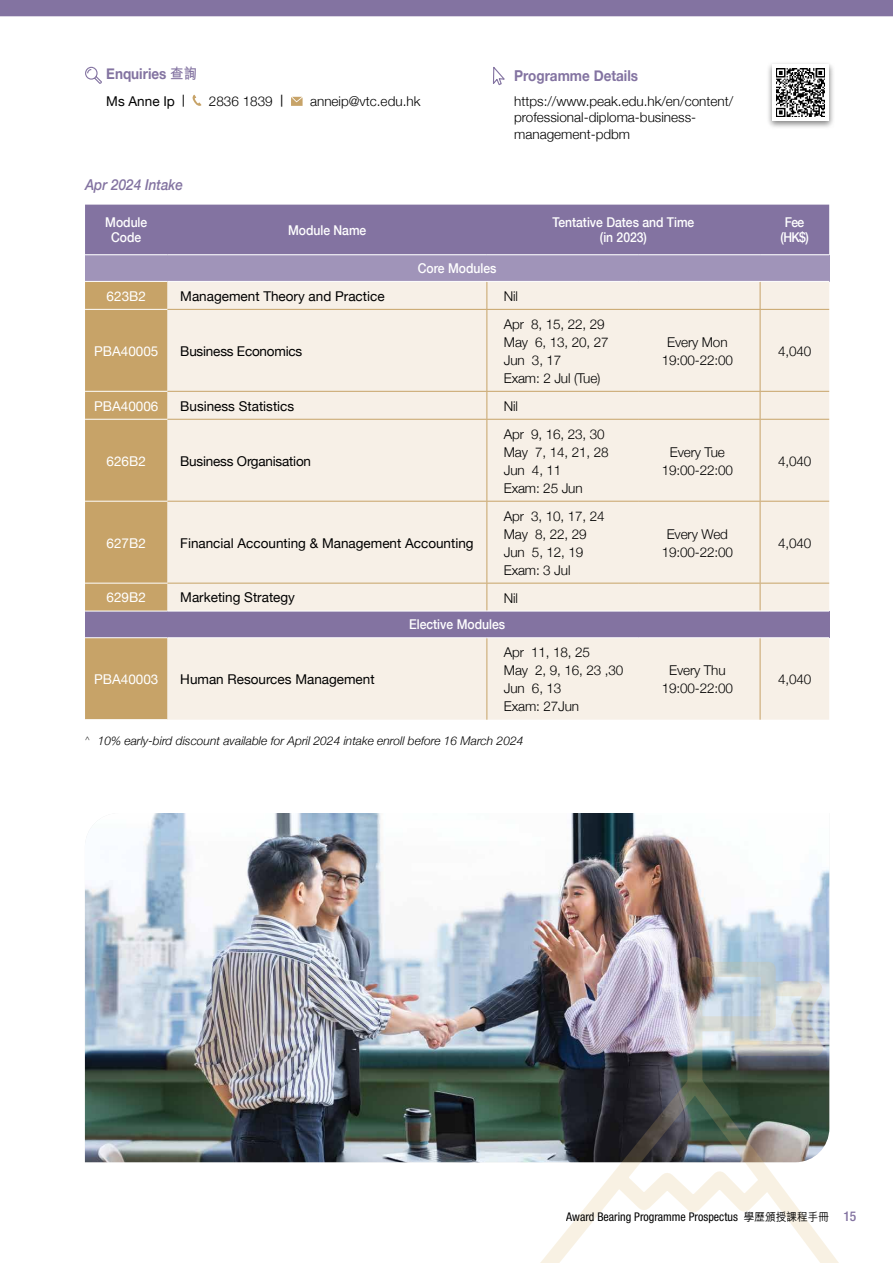
<style>
.page{position:relative;width:893px;height:1263px;background:#fff}
.page>*{position:absolute;margin:0;border:0;box-sizing:border-box;transform-origin:0 0}
.t1{font:700 15px "Helvetica Neue";color:#8373a1;scale:.9 1}
.t2{font:italic 500 15px "Helvetica Neue";color:#8373a1;scale:.9 1}
.t3{font:300 13.5px/18px "Helvetica Neue";letter-spacing:-.01em;color:#000}
.t4{font:13.5px "Helvetica Neue";color:#000}
.t5{font:500 13.5px/15px "Helvetica Neue";color:#fff;text-align:center;scale:.9 1}
.t6{font:13.5px "Helvetica Neue";color:#fff}
.t7{font:italic 300 12px "Helvetica Neue";color:#000}
.t8{font:condensed 12px "Helvetica Neue LT Std";color:#000}
.s1{font-family:"M Hei HK"}
.s2{font-family:"M Hei HK";font-weight:500;font-size:12.75px}
.s3{font-family:"M Hei HK";font-weight:500;font-stretch:normal;font-size:11.25px}
.s4{font-weight:500;font-size:13.5px;color:#8373a1}
</style>
<div class="page">
<img style="left:85px;top:813px;width:744px;height:349px">
<img style="left:532px;top:955px;width:307px;height:308px">
<div style="left:0;top:0;width:893px;height:16px;background:#8373a1"></div>
<div style="left:85px;top:205px;width:744px;height:49px;background:#8373a1"></div>
<div style="left:85px;top:255px;width:744px;height:26px;background:#a094b9"></div>
<div style="left:85px;top:282px;width:83px;height:437px;background:#c7a368"></div>
<div style="left:168px;top:282px;width:661px;height:438px;background:#f7f0e7"></div>
<div style="left:85px;top:611px;width:744px;height:27px;background:#8373a1"></div>
<hr style="left:85px;top:309px;width:83px;height:1px;background:#fff">
<hr style="left:85px;top:391px;width:83px;height:1px;background:#fff">
<hr style="left:85px;top:419px;width:83px;height:1px;background:#fff">
<hr style="left:85px;top:501px;width:83px;height:1px;background:#fff">
<hr style="left:85px;top:583px;width:83px;height:1px;background:#fff">
<svg style="left:486px;top:282px;width:1px;height:27px"></svg>
<svg style="left:760px;top:282px;width:1px;height:27px"></svg>
<hr style="left:168px;top:309px;width:319px;height:1px;background:#c7a368">
<hr style="left:487px;top:309px;width:152px;height:1px;background:#c7a368">
<hr style="left:486px;top:310px;width:1px;height:81px;background:#c7a368">
<hr style="left:639px;top:309px;width:121px;height:1px;background:#c7a368">
<hr style="left:760px;top:309px;width:69px;height:1px;background:#c7a368">
<hr style="left:760px;top:310px;width:1px;height:81px;background:#c7a368">
<hr style="left:168px;top:391px;width:319px;height:1px;background:#c7a368">
<hr style="left:487px;top:391px;width:152px;height:1px;background:#c7a368">
<svg style="left:486px;top:392px;width:1px;height:27px"></svg>
<hr style="left:639px;top:391px;width:121px;height:1px;background:#c7a368">
<hr style="left:760px;top:391px;width:69px;height:1px;background:#c7a368">
<svg style="left:760px;top:392px;width:1px;height:27px"></svg>
<hr style="left:168px;top:419px;width:319px;height:1px;background:#c7a368">
<hr style="left:487px;top:419px;width:152px;height:1px;background:#c7a368">
<hr style="left:486px;top:420px;width:1px;height:81px;background:#c7a368">
<hr style="left:639px;top:419px;width:121px;height:1px;background:#c7a368">
<hr style="left:760px;top:419px;width:69px;height:1px;background:#c7a368">
<hr style="left:760px;top:420px;width:1px;height:81px;background:#c7a368">
<hr style="left:168px;top:501px;width:319px;height:1px;background:#c7a368">
<hr style="left:487px;top:501px;width:152px;height:1px;background:#c7a368">
<hr style="left:486px;top:502px;width:1px;height:81px;background:#c7a368">
<hr style="left:639px;top:501px;width:121px;height:1px;background:#c7a368">
<hr style="left:760px;top:501px;width:69px;height:1px;background:#c7a368">
<hr style="left:760px;top:502px;width:1px;height:81px;background:#c7a368">
<hr style="left:168px;top:583px;width:319px;height:1px;background:#c7a368">
<hr style="left:487px;top:583px;width:152px;height:1px;background:#c7a368">
<svg style="left:486px;top:583px;width:1px;height:28px"></svg>
<hr style="left:639px;top:583px;width:121px;height:1px;background:#c7a368">
<hr style="left:760px;top:583px;width:69px;height:1px;background:#c7a368">
<svg style="left:760px;top:583px;width:1px;height:28px"></svg>
<hr style="left:486px;top:638px;width:1px;height:82px;background:#c7a368">
<hr style="left:760px;top:638px;width:1px;height:82px;background:#c7a368">
<hr style="left:85px;top:611px;width:83px;height:1px;background:#fff">
<hr style="left:168px;top:611px;width:319px;height:1px;background:#fff">
<hr style="left:487px;top:611px;width:152px;height:1px;background:#fff">
<hr style="left:639px;top:611px;width:121px;height:1px;background:#fff">
<hr style="left:760px;top:611px;width:69px;height:1px;background:#fff">
<hr style="left:85px;top:637px;width:83px;height:1px;background:#fff">
<hr style="left:168px;top:637px;width:319px;height:1px;background:#fff">
<hr style="left:487px;top:637px;width:152px;height:1px;background:#fff">
<hr style="left:639px;top:637px;width:121px;height:1px;background:#fff">
<hr style="left:760px;top:637px;width:69px;height:1px;background:#fff">
<svg style="left:85px;top:66px;width:17px;height:18px"></svg>
<svg style="left:192px;top:94px;width:10px;height:12px"></svg>
<svg style="left:291px;top:97px;width:12px;height:9px"></svg>
<svg style="left:493px;top:67px;width:12px;height:19px"></svg>
<div style="left:767px;top:61px;width:68px;height:69px;background:#000;opacity:.5"></div>
<div style="left:773px;top:64px;width:56px;height:56px;background:#fff"></div>
<img style="left:777px;top:69px;width:48px;height:48px">
<p class="t1" style="left:106px;top:65px;width:103px">Enquiries <span class="s1">查詢</span></p>
<p class="t4" style="left:106px;top:93px;width:80px">Ms Anne Ip <span class="s2">|</span></p>
<p class="t3" style="left:209px;top:92px;width:76px">2836 1839 <span class="s2">|</span></p>
<p class="t3" style="left:310px;top:92px;width:112px">anneip@vtc.edu.hk</p>
<p class="t1" style="left:514px;top:66px;width:139px">Programme Details</p>
<p class="t3" style="left:514px;top:92px;width:221px;line-height:16.5px">https://www.peak.edu.hk/en/content/ professional-diploma-business&shy;management-pdbm</p>
<p class="t2" style="left:85px;top:172px;width:110px">Apr 2024 Intake</p>
<p class="t5" style="left:105px;top:215px;width:48px">Module<br>Code</p>
<p class="t5" style="left:288px;top:222px;width:89px">Module Name</p>
<p class="t5" style="left:553px;top:215px;width:159px">Tentative Dates and Time (in 2023)</p>
<p class="t5" style="left:781px;top:215px;width:33px">Fee (HK$)</p>
<p class="t5" style="left:418px;top:260px;width:89px">Core Modules</p>
<p class="t6" style="left:107px;top:288px;width:41px">623B2</p>
<p class="t4" style="left:180px;top:288px;width:206px">Management Theory and Practice</p>
<p class="t3" style="left:504px;top:287px;width:16px">Nil</p>
<p class="t6" style="left:94px;top:343px;width:66px">PBA40005</p>
<p class="t4" style="left:180px;top:343px;width:124px">Business Economics</p>
<p class="t3" style="left:504px;top:315px;width:106px">Apr 8, 15, 22, 29<br>May 6, 13, 20, 27<br>Jun 3, 17<br>Exam: 2 Jul (Tue)</p>
<p class="t6" style="left:94px;top:398px;width:66px">PBA40006</p>
<p class="t4" style="left:180px;top:398px;width:116px">Business Statistics</p>
<p class="t3" style="left:504px;top:397px;width:16px">Nil</p>
<p class="t6" style="left:107px;top:453px;width:41px">626B2</p>
<p class="t4" style="left:180px;top:453px;width:132px">Business Organisation</p>
<p class="t6" style="left:107px;top:535px;width:41px">627B2</p>
<p class="t4" style="left:180px;top:535px;width:295px">Financial Accounting &amp; Management Accounting</p>
<p class="t3" style="left:504px;top:425px;width:106px">Apr 9, 16, 23, 30<br>May 7, 14, 21, 28<br>Jun 4, 11<br>Exam: 25 Jun</p>
<p class="t3" style="left:504px;top:506px;width:102px">Apr 3, 10, 17, 24<br>May 8, 22, 29<br>Jun 5, 12, 19<br>Exam: 3 Jul</p>
<p class="t6" style="left:107px;top:590px;width:41px">629B2</p>
<p class="t4" style="left:180px;top:590px;width:116px">Marketing Strategy</p>
<p class="t3" style="left:504px;top:588px;width:16px">Nil</p>
<p class="t5" style="left:409px;top:617px;width:108px">Elective Modules</p>
<p class="t6" style="left:94px;top:671px;width:66px">PBA40003</p>
<p class="t4" style="left:180px;top:671px;width:196px">Human Resources Management</p>
<p class="t3" style="left:504px;top:643px;width:121px">Apr 11, 18, 25<br>May 2, 9, 16, 23 ,30<br>Jun 6, 13<br>Exam: 27Jun</p>
<p class="t7" style="left:85px;top:734px;width:440px"><sup>^</sup> 10% early-bird discount available for April 2024 intake enroll before 16 March 2024</p>
<p class="t3" style="left:662px;top:333px;width:73px;text-align:center">Every Mon<br>19:00-22:00</p>
<p class="t3" style="left:778px;top:342px;width:35px">4,040</p>
<p class="t3" style="left:662px;top:443px;width:73px;text-align:center">Every Tue<br>19:00-22:00</p>
<p class="t3" style="left:778px;top:452px;width:35px">4,040</p>
<p class="t3" style="left:662px;top:524px;width:73px;text-align:center">Every Wed<br>19:00-22:00</p>
<p class="t3" style="left:778px;top:533px;width:35px">4,040</p>
<p class="t3" style="left:662px;top:661px;width:73px;text-align:center">Every Thu<br>19:00-22:00</p>
<p class="t3" style="left:778px;top:670px;width:35px">4,040</p>
<p class="t8" style="left:566px;top:1209px;width:292px">Award Bearing Programme Prospectus <span class="s3">學歷頒授課程手冊</span> <span class="s4">15</span></p>
</div>
